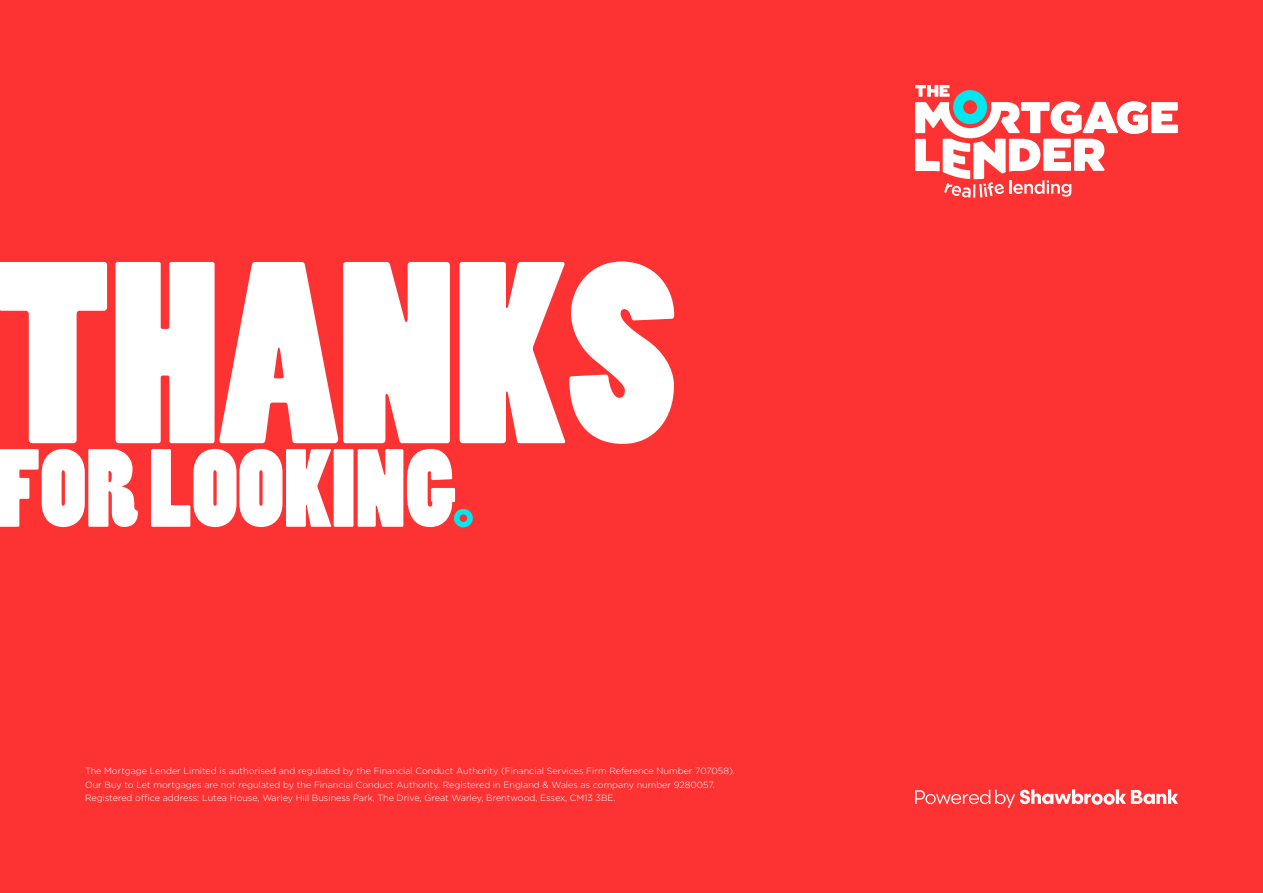
<style>
.page{position:relative;width:1263px;height:893px;background:#fd3232}
.page>*{position:absolute;margin:0;border:0;box-sizing:border-box;transform-origin:0 0}
.Title_1{font:241.65px "Poplar Std";color:#fff}
.Title_1-2{font:103.5px "Poplar Std";color:#fff}
.t1{font:300 9px/13.5px "Gotham";color:#fff}
</style>
<div class="page">
<svg style="left:915px;top:85px;width:263px;height:113px"></svg>
<svg style="left:915px;top:789px;width:263px;height:19px"></svg>
<svg style="left:454px;top:509px;width:19px;height:18px"></svg>
<p class="Title_1" style="left:-5px;top:221px;width:684px">THANKS</p>
<p class="Title_1-2" style="left:-3px;top:432px;width:460px">FOR LOOKING</p>
<p class="t1" style="left:85px;top:764px;width:651px">The Mortgage Lender Limited is authorised and regulated by the Financial Conduct Authority (Financial Services Firm Reference Number 707058).<br>Our Buy to Let mortgages are not regulated by the Financial Conduct Authority. Registered in England &amp; Wales as company number 9280057.<br>Registered office address: Lutea House, Warley Hill Business Park, The Drive, Great Warley, Brentwood, Essex, CM13 3BE.</p>
</div>
